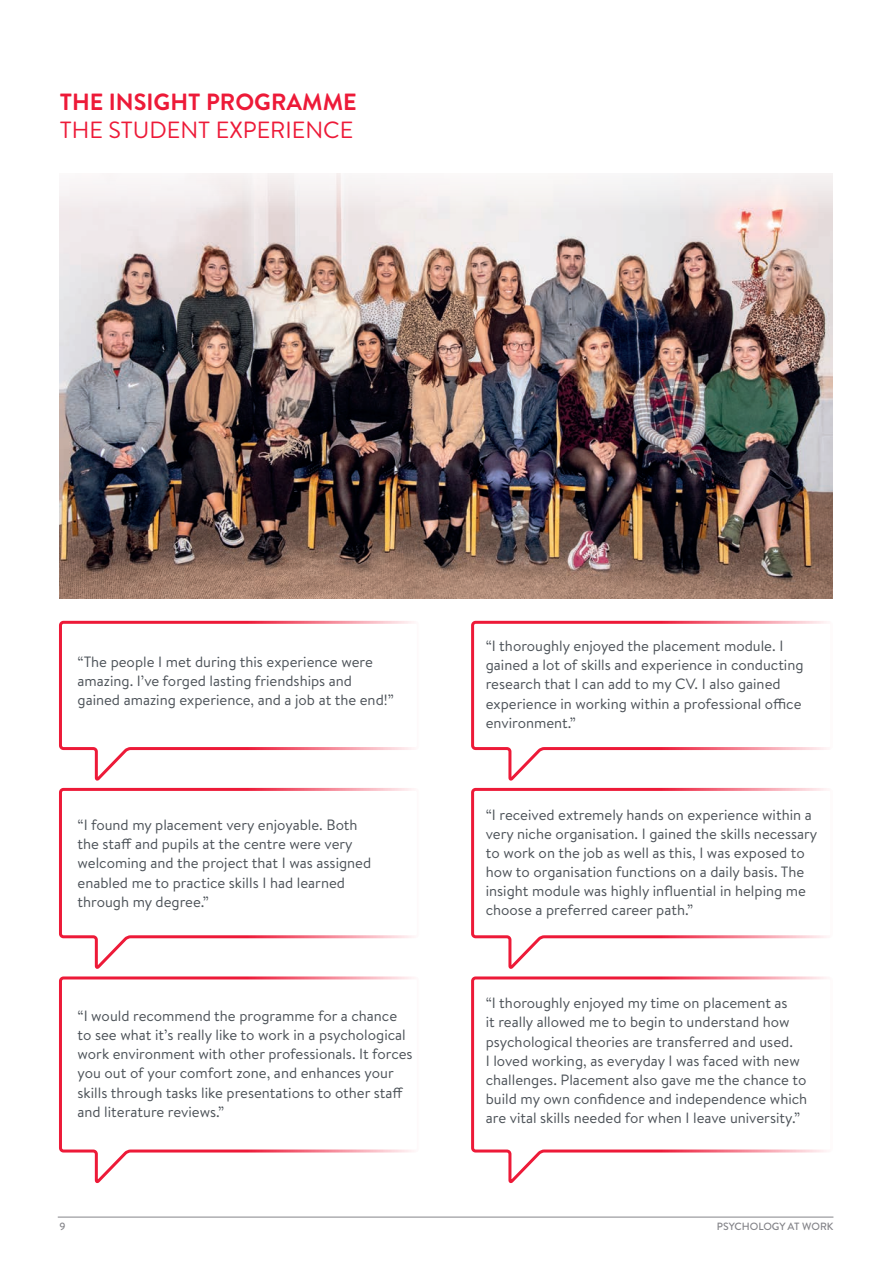
<style>
.page{position:relative;width:893px;height:1263px;background:#fff}
.page>*{position:absolute;margin:0;border:0;box-sizing:border-box;transform-origin:0 0}
._11_CAPS_TOP_PAGE_HE{font:23.4px "Brandon Text";color:#ed1a38}
._11_CAPS_TOP_PAGE_HE-2{font:700 23.4px "Brandon Text";color:#ed1a38}
.body_7pt_light_grey{font:14.85px/19.2px "Brandon Text";color:#4b5157}
.t1{font:500 10.5px "Brandon Text";color:#848489}
</style>
<div class="page">
<hr style="left:58px;top:1217px;width:775px;height:1px;background:#848489">
<img style="left:60px;top:173px;width:773px;height:426px">
<hr style="left:892px;top:0;width:1px;height:599px;background:#231f20">
<svg style="left:59px;top:976px;width:355px;height:207px"></svg>
<svg style="left:471px;top:976px;width:356px;height:207px"></svg>
<svg style="left:59px;top:787px;width:355px;height:182px"></svg>
<svg style="left:471px;top:787px;width:356px;height:182px"></svg>
<svg style="left:59px;top:620px;width:355px;height:161px"></svg>
<svg style="left:471px;top:620px;width:356px;height:161px"></svg>
<p class="_11_CAPS_TOP_PAGE_HE-2" style="left:60px;top:86px;width:299px">THE INSIGHT PROGRAMME</p>
<p class="_11_CAPS_TOP_PAGE_HE" style="left:60px;top:114px;width:295px">THE STUDENT EXPERIENCE</p>
<p class="body_7pt_light_grey" style="left:78px;top:652px;width:318px">“The people I met during this experience were amazing. I’ve forged lasting friendships and gained amazing experience, and a job at the end!”</p>
<p class="body_7pt_light_grey" style="left:78px;top:815px;width:295px">“I found my placement very enjoyable. Both the staff and pupils at the centre were very welcoming and the project that I was assigned enabled me to practice skills I had learned through my degree.”</p>
<p class="body_7pt_light_grey" style="left:78px;top:1006px;width:337px">“I would recommend the programme for a chance to see what it’s really like to work in a psychological work environment with other professionals. It forces you out of your comfort zone, and enhances your skills through tasks like presentations to other staff and literature reviews.”</p>
<p class="body_7pt_light_grey" style="left:486px;top:636px;width:319px">“I thoroughly enjoyed the placement module. I gained a lot of skills and experience in conducting research that I can add to my CV. I also gained experience in working within a professional office environment.”</p>
<p class="body_7pt_light_grey" style="left:486px;top:804px;width:333px">“I received extremely hands on experience within a very niche organisation. I gained the skills necessary to work on the job as well as this, I was exposed to how to organisation functions on a daily basis. The insight module was highly influential in helping me choose a preferred career path.”</p>
<p class="body_7pt_light_grey" style="left:486px;top:993px;width:323px">“I thoroughly enjoyed my time on placement as<br>it really allowed me to begin to understand how psychological theories are transferred and used.<br>I loved working, as everyday I was faced with new challenges. Placement also gave me the chance to build my own confidence and independence which are vital skills needed for when I leave university.”</p>
<p class="t1" style="left:60px;top:1219px;width:8px">9</p>
<p class="t1" style="left:717px;top:1219px;width:118px">PSYCHOLOGY AT WORK</p>
</div>
